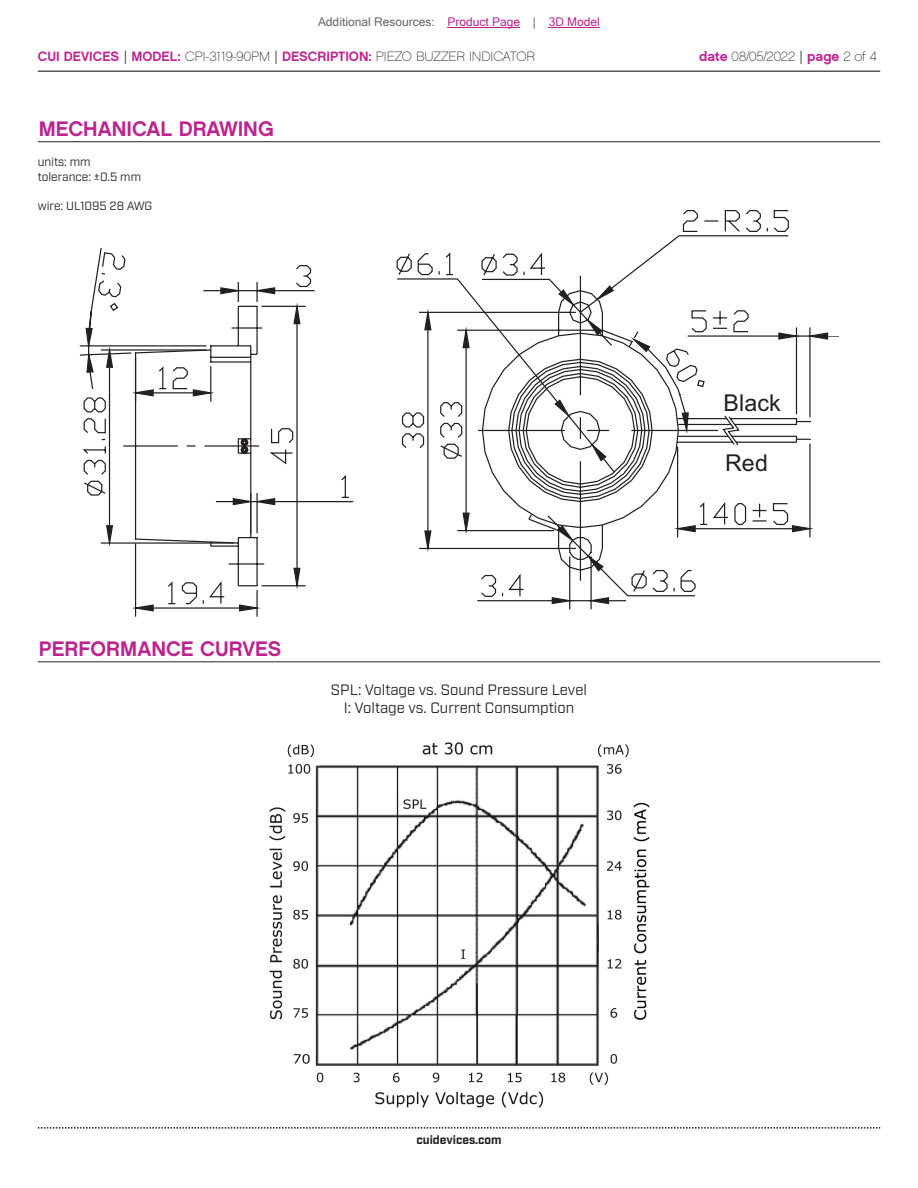
<style>
.page{position:relative;width:918px;height:1188px;background:#fff}
.page>*{position:absolute;margin:0;border:0;box-sizing:border-box;transform-origin:0 0}
.t1{font:23.25px "Arial";letter-spacing:.005em;color:#231f20}
.t2{font:21px "Chalet New York Nineteen Sixty";color:#bd238f}
.t3{font:15px/18px "Industry";color:#231f20;text-align:center}
.t4{font:13.5px "Chalet Paris Nineteen Sixty";color:#231f20}
.t5{font:12px/14.4px "Industry";color:#231f20}
.t6{font:12px "Microsoft Sans Serif";color:#63676b}
.t7{font:700 12px "Industry";color:#231f20}
.s1{color:#bd238f}
.s2{font-family:"Chalet New York Nineteen Sixty";color:#bd238f}
.s3{font-family:"Industry"}
</style>
<div class="page">
<hr style="left:38px;top:71px;width:842px;height:1px;background:#231f20">
<svg style="left:38px;top:1127px;width:842px;height:2px"></svg>
<hr style="left:38px;top:141px;width:842px;height:1px;background:#231f20">
<hr style="left:38px;top:661px;width:842px;height:1px;background:#231f20">
<img style="left:269px;top:742px;width:381px;height:366px">
<svg style="left:396px;top:252px;width:67px;height:32px"></svg>
<svg style="left:658px;top:210px;width:131px;height:41px"></svg>
<svg style="left:427px;top:284px;width:49px;height:266px"></svg>
<svg style="left:425px;top:530px;width:7px;height:22px"></svg>
<svg style="left:80px;top:247px;width:274px;height:365px"></svg>
<svg style="left:109px;top:302px;width:367px;height:145px"></svg>
<svg style="left:481px;top:251px;width:180px;height:35px"></svg>
<svg style="left:476px;top:286px;width:362px;height:324px"></svg>
<hr style="left:448px;top:27px;width:72px;height:1px;background:#bd238f">
<hr style="left:549px;top:27px;width:51px;height:1px;background:#bd238f">
<p class="t6" style="left:318px;top:15px;width:283px">Additional Resources: <span class="s1">Product Page</span> | <span class="s1">3D Model</span></p>
<p class="t4" style="left:38px;top:48px;width:499px"><span class="s2">CUI DEVICES</span> <span class="s3">|</span> <span class="s2">MODEL:</span> CPI-3119-90PM <span class="s3">|</span> <span class="s2">DESCRIPTION:</span> PIEZO BUZZER INDICATOR</p>
<p class="t4" style="left:699px;top:48px;width:179px"><span class="s2">date</span> 08/05/2022 <span class="s3">|</span> <span class="s2">page</span> 2 of 4</p>
<h2 class="t2" style="left:39px;top:115px;width:236px">MECHANICAL DRAWING</h2>
<p class="t5" style="left:38px;top:155px;width:105px">units: mm tolerance: ±0.5 mm</p>
<p class="t5" style="left:38px;top:198px;width:116px">wire: UL1095 28 AWG</p>
<h2 class="t2" style="left:39px;top:635px;width:244px">PERFORMANCE CURVES</h2>
<p class="t3" style="left:331px;top:681px;width:258px">SPL: Voltage vs. Sound Pressure Level<br>I: Voltage vs. Current Consumption</p>
<h1 class="t1" style="left:724px;top:387px;width:59px">Black</h1>
<h1 class="t1" style="left:725px;top:448px;width:44px">Red</h1>
<p class="t7" style="left:416px;top:1132px;width:87px">cuidevices.com</p>
</div>
